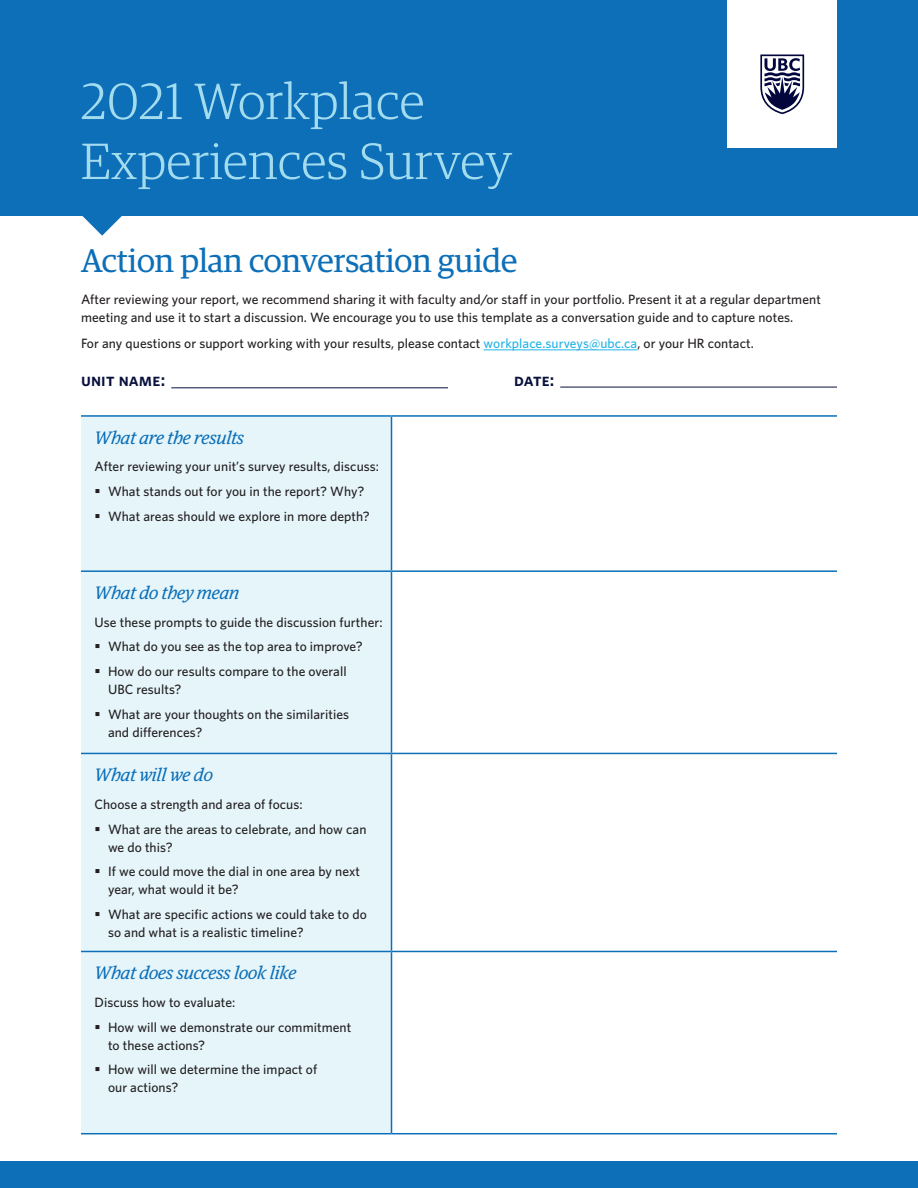
<style>
.page{position:relative;width:918px;height:1188px;background:#fff}
.page>*{position:absolute;margin:0;border:0;box-sizing:border-box;transform-origin:0 0}
.t1{font:300 51px/60px "Guardian Egyp";letter-spacing:.01em;color:#a3dcee}
.t2{font:33px "Guardian Egyp";color:#0c6fb8}
.t3{font:italic 18px "Guardian Egyp";color:#0c6fb8}
.t4{font:600 18px "Whitney";letter-spacing:.01em;color:#08103b}
.t5{font:500 13.5px/24.8px "Whitney";letter-spacing:.005em;color:#231f20}
.s1{color:#22b3e8}
</style>
<div class="page">
<div style="left:0;top:0;width:918px;height:216px;background:#0c6fb8"></div>
<div style="left:0;top:1161px;width:918px;height:27px;background:#0c6fb8"></div>
<svg style="left:82px;top:216px;width:40px;height:20px"></svg>
<hr style="left:484px;top:350px;width:153px;height:1px;background:#22b3e8">
<div style="left:728px;top:0;width:109px;height:147px;background:#fff"></div>
<svg style="left:760px;top:54px;width:44px;height:60px"></svg>
<hr style="left:171px;top:387px;width:277px;height:1px;background:#08103b">
<hr style="left:560px;top:387px;width:277px;height:1px;background:#08103b">
<div style="left:81px;top:417px;width:310px;height:716px;background:#e5f5fa"></div>
<hr style="left:81px;top:415px;width:311px;height:2px;background:#0c6fb8">
<hr style="left:392px;top:415px;width:445px;height:2px;background:#0c6fb8">
<hr style="left:391px;top:417px;width:1px;height:153px;background:#0c6fb8">
<hr style="left:81px;top:570px;width:311px;height:2px;background:#0c6fb8">
<hr style="left:392px;top:570px;width:445px;height:2px;background:#0c6fb8">
<hr style="left:391px;top:572px;width:1px;height:181px;background:#0c6fb8">
<hr style="left:81px;top:753px;width:311px;height:1px;background:#0c6fb8">
<hr style="left:392px;top:753px;width:445px;height:1px;background:#0c6fb8">
<hr style="left:391px;top:754px;width:1px;height:197px;background:#0c6fb8">
<hr style="left:81px;top:951px;width:311px;height:1px;background:#0c6fb8">
<hr style="left:392px;top:951px;width:445px;height:1px;background:#0c6fb8">
<hr style="left:391px;top:952px;width:1px;height:181px;background:#0c6fb8">
<hr style="left:81px;top:1133px;width:311px;height:1px;background:#0c6fb8">
<hr style="left:392px;top:1133px;width:445px;height:1px;background:#0c6fb8">
<svg style="left:96px;top:489px;width:4px;height:4px"></svg>
<svg style="left:96px;top:514px;width:4px;height:4px"></svg>
<svg style="left:96px;top:644px;width:4px;height:4px"></svg>
<svg style="left:96px;top:669px;width:4px;height:4px"></svg>
<svg style="left:96px;top:712px;width:4px;height:4px"></svg>
<svg style="left:96px;top:827px;width:4px;height:4px"></svg>
<svg style="left:96px;top:869px;width:4px;height:4px"></svg>
<svg style="left:96px;top:912px;width:4px;height:4px"></svg>
<svg style="left:96px;top:1025px;width:4px;height:4px"></svg>
<svg style="left:96px;top:1067px;width:4px;height:4px"></svg>
<h1 class="t1" style="left:81px;top:69px;width:433px">2021 Workplace<br>Experiences Survey</h1>
<h2 class="t2" style="left:81px;top:238px;width:438px">Action plan conversation guide</h2>
<p class="t5" style="left:81px;top:290px;width:741px;line-height:18px">After reviewing your report, we recommend sharing it with faculty and/or staff in your portfolio. Present it at a regular department meeting and use it to start a discussion. We encourage you to use this template as a conversation guide and to capture notes.</p>
<p class="t5" style="left:81px;top:330px;width:674px">For any questions or support working with your results, please contact <span class="s1">workplace.surveys@ubc.ca</span>, or your HR contact.</p>
<h3 class="t4" style="left:81px;top:367px;width:86px">unit name:</h3>
<h3 class="t4" style="left:514px;top:367px;width:42px">date:</h3>
<h3 class="t3" style="left:94px;top:425px;width:151px">What are the results</h3>
<p class="t5" style="left:94px;top:454px;width:286px;text-align:center">After reviewing your unit’s survey results, discuss:<br>What stands out for you in the report? Why?<br>What areas should we explore in more depth?</p>
<h3 class="t3" style="left:94px;top:580px;width:146px">What do they mean</h3>
<p class="t5" style="left:108px;top:609px;width:276px;text-indent:-14px">Use these prompts to guide the discussion further:<br>What do you see as the top area to improve?<br>How do our results compare to the overall</p>
<p class="t5" style="left:108px;top:677px;width:243px">UBC results?<br>What are your thoughts on the similarities</p>
<p class="t5" style="left:108px;top:720px;width:96px">and differences?</p>
<h3 class="t3" style="left:94px;top:763px;width:120px">What will we do</h3>
<p class="t5" style="left:108px;top:792px;width:260px;text-indent:-14px">Choose a strength and area of focus:<br>What are the areas to celebrate, and how can</p>
<p class="t5" style="left:108px;top:834px;width:254px">we do this?<br>If we could move the dial in one area by next</p>
<p class="t5" style="left:108px;top:877px;width:260px">year, what would it be?<br>What are specific actions we could take to do</p>
<p class="t5" style="left:108px;top:920px;width:197px">so and what is a realistic timeline?</p>
<h3 class="t3" style="left:94px;top:961px;width:203px">What does success look like</h3>
<p class="t5" style="left:108px;top:990px;width:245px;text-indent:-14px">Discuss how to evaluate:<br>How will we demonstrate our commitment</p>
<p class="t5" style="left:108px;top:1032px;width:211px">to these actions?<br>How will we determine the impact of</p>
<p class="t5" style="left:108px;top:1075px;width:72px">our actions?</p>
</div>
